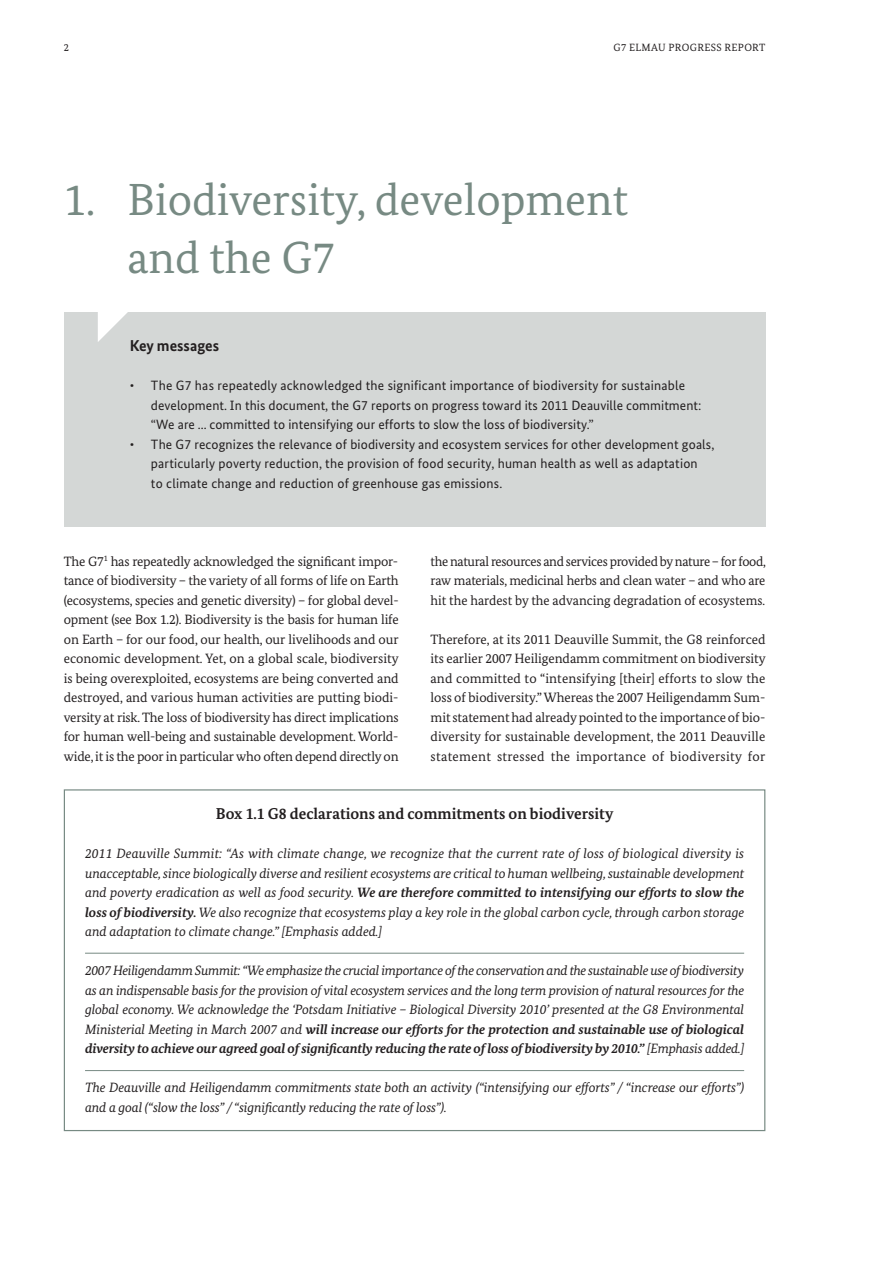
<style>
.page{position:relative;width:893px;height:1263px;background:#fff}
.page>*{position:absolute;margin:0;border:0;box-sizing:border-box;transform-origin:0 0}
.t1{font:45px/58.5px "Bundes Serif";color:#778a83}
.t2{font:700 15.75px "Bundes Serif";color:#231f20}
.t3{font:700 15.75px "Bundes Sans";color:#231f20}
.t4{font:italic 13.5px/19.5px "Bundes Serif";letter-spacing:-.005em;color:#231f20;text-align:justify}
.t5{font:13.5px/19.5px "Bundes Serif";color:#231f20;text-align:justify}
.t6{font:13.5px/19.5px "Bundes Sans";letter-spacing:.01em;color:#231f20}
.t7{font:10.5px "Bundes Serif";letter-spacing:.035em;color:#231f20}
.s1{font-weight:700}
</style>
<div class="page">
<div style="left:64px;top:312px;width:701px;height:214px;background:#d4d7d6"></div>
<svg style="left:98px;top:312px;width:30px;height:30px"></svg>
<hr style="left:85px;top:953px;width:659px;height:1px;background:#778a83">
<hr style="left:85px;top:1070px;width:659px;height:1px;background:#778a83">
<p class="t7" style="left:64px;top:43px;width:7px">2</p>
<p class="t7" style="left:614px;top:43px;width:153px">G7 ELMAU PROGRESS REPORT</p>
<h1 class="t1" style="left:128px;top:174px;width:502px;text-indent:-64px">1. Biodiversity, development and the G7</h1>
<h2 class="t3" style="left:130px;top:340px;width:91px">Key messages</h2>
<p class="t6" style="left:151px;top:377px;width:552px;text-indent:-21px">• The G7 has repeatedly acknowledged the significant importance of biodiversity for sustainable development. In this document, the G7 reports on progress toward its 2011 Deauville commitment: “We are ... committed to intensifying our efforts to slow the loss of biodiversity.”</p>
<p class="t6" style="left:151px;top:435px;width:565px;text-indent:-21px">• The G7 recognizes the relevance of biodiversity and ecosystem services for other development goals, particularly poverty reduction, the provision of food security, human health as well as adaptation<br>to climate change and reduction of greenhouse gas emissions.</p>
<p class="t5" style="left:64px;top:552px;width:336px">The G7<sup>1</sup> has repeatedly acknowledged the significant impor&shy;tance of biodiversity – the variety of all forms of life on Earth (ecosystems, species and genetic diversity) – for global devel&shy;opment (see Box 1.2). Biodiversity is the basis for human life on Earth – for our food, our health, our livelihoods and our economic development. Yet, on a global scale, biodiversity is being overexploited, ecosystems are being converted and destroyed, and various human activities are putting biodi&shy;versity at risk. The loss of biodiversity has direct implications for human well-being and sustainable development. World&shy;wide, it is the poor in particular who often depend directly on</p>
<p class="t5" style="left:431px;top:552px;width:337px">the natural resources and services provided by nature – for food, raw materials, medicinal herbs and clean water – and who are hit the hardest by the advancing degradation of ecosystems.</p>
<p class="t5" style="left:431px;top:630px;width:337px">Therefore, at its 2011 Deauville Summit, the G8 reinforced its earlier 2007 Heiligendamm commitment on biodiversity and committed to “intensifying [their] efforts to slow the loss of biodiversity.” Whereas the 2007 Heiligendamm Sum&shy;mit statement had already pointed to the importance of bio&shy;diversity for sustainable development, the 2011 Deauville statement stressed the importance of biodiversity for</p>
<h2 class="t2" style="left:216px;top:808px;width:399px">Box 1.1 G8 declarations and commitments on biodiversity</h2>
<p class="t4" style="left:85px;top:845px;width:661px">2011 Deauville Summit: “As with climate change, we recognize that the current rate of loss of biological diversity is unacceptable, since biologically diverse and resilient ecosystems are critical to human wellbeing, sustainable development and poverty eradication as well as food security. <span class="s1">We are therefore committed to intensifying our efforts to slow the loss of biodiversity.</span> We also recognize that ecosystems play a key role in the global carbon cycle, through carbon storage and adaptation to climate change.” [Emphasis added.]</p>
<p class="t4" style="left:85px;top:962px;width:661px">2007 Heiligendamm Summit: “We emphasize the crucial importance of the conservation and the sustainable use of biodiversity as an indispensable basis for the provision of vital ecosystem services and the long term provision of natural resources for the global economy. We acknowledge the ‘Potsdam Initiative – Biological Diversity 2010’ presented at the G8 Environmental Ministerial Meeting in March 2007 and <span class="s1">will increase our efforts for the protection and sustainable use of biological diversity to achieve our agreed goal of significantly reducing the rate of loss of biodiversity by 2010.”</span> [Emphasis added.]</p>
<p class="t4" style="left:85px;top:1079px;width:661px">The Deauville and Heiligendamm commitments state both an activity (“intensifying our efforts” / “increase our efforts”) and a goal (“slow the loss” / “significantly reducing the rate of loss”).</p>
</div>
